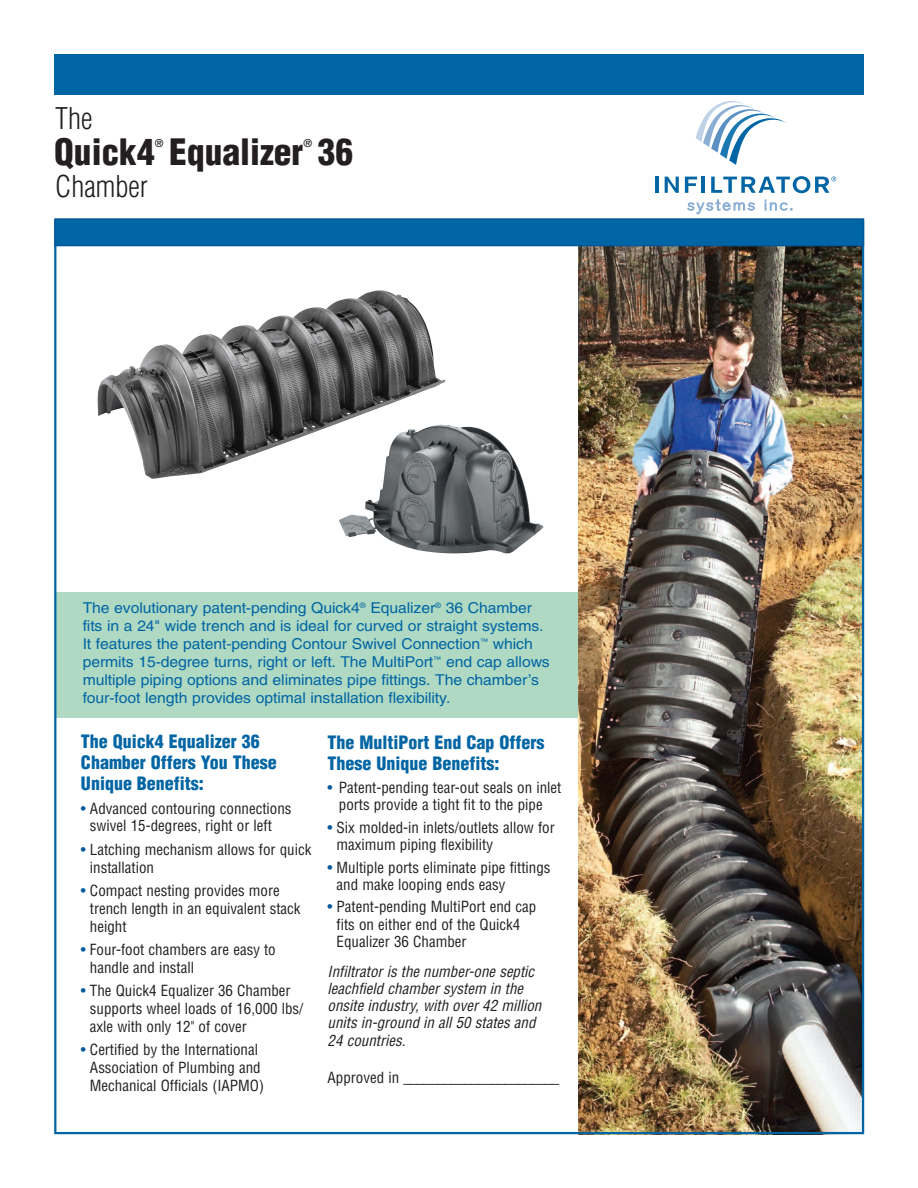
<style>
.page{position:relative;width:918px;height:1188px;background:#fff}
.page>*{position:absolute;margin:0;border:0;box-sizing:border-box;transform-origin:0 0}
.t1{font:900 condensed 35.55px "Helvetica";color:#231f20}
.t2{font:300 condensed 29.25px "Helvetica";color:#231f20}
.t3{font:900 condensed 18px/21px "Helvetica";color:#0065a4}
.t4{font:condensed 15px/17.9px "Helvetica";color:#231f20}
.t5{font:15px/18px "Helvetica";letter-spacing:-.005em;color:#0065a4;scale:1.05 1}
.t6{font:italic condensed 15px/17.2px "Helvetica";color:#231f20}
.t7{font:700 condensed 10.5px "Helvetica";color:#231f20}
.s1{color:#00599b}
</style>
<div class="page">
<div style="left:56px;top:592px;width:625px;height:126px;background:#afd9c2"></div>
<img style="left:579px;top:246px;width:282px;height:885px">
<div style="left:54px;top:54px;width:810px;height:41px;background:#0065a4"></div>
<hr style="left:655px;top:177px;width:3px;height:16px;background:#0065a4">
<svg style="left:665px;top:177px;width:14px;height:16px"></svg>
<svg style="left:685px;top:177px;width:12px;height:16px"></svg>
<hr style="left:702px;top:177px;width:3px;height:16px;background:#0065a4">
<svg style="left:696px;top:101px;width:90px;height:64px"></svg>
<svg style="left:687px;top:199px;width:68px;height:15px"></svg>
<svg style="left:765px;top:200px;width:27px;height:11px"></svg>
<svg style="left:711px;top:176px;width:125px;height:17px"></svg>
<div style="left:55px;top:219px;width:808px;height:27px;background:#0065a4"></div>
<div style="left:54px;top:218px;width:810px;height:28px;border:2px solid #00599b"></div>
<img style="left:97px;top:290px;width:348px;height:189px">
<img style="left:339px;top:425px;width:205px;height:129px">
<h2 class="t2" style="left:55px;top:101px;width:39px">The</h2>
<h1 class="t1" style="left:54px;top:132px;width:301px">Quick4 Equalizer 36</h1>
<p class="t7" style="left:155px;top:137px;width:10px">®</p>
<p class="t7" style="left:303px;top:137px;width:10px">®</p>
<h2 class="t2" style="left:55px;top:170px;width:94px">Chamber</h2>
<p class="t5" style="left:83px;top:600px;width:446px">The evolutionary patent-pending Quick4<sup>®</sup> Equalizer<sup>®</sup> 36 Chamber fits in a 24" wide trench and is ideal for curved or straight systems.<br>It features the patent-pending Contour Swivel Connection<sup>™</sup> which permits 15-degree turns, right or left. The MultiPort<sup>™</sup> end cap allows multiple piping options and eliminates pipe fittings. The chamber’s four-foot length provides optimal installation flexibility.</p>
<p class="t3" style="left:81px;top:732px;width:197px">The Quick4 Equalizer 36<br>Chamber Offers You These<br>Unique Benefits:</p>
<p class="t4" style="left:90px;top:800px;width:203px;text-indent:-9px"><span class="s1">•</span> Advanced contouring connections swivel 15-degrees, right or left</p>
<p class="t4" style="left:90px;top:841px;width:223px;text-indent:-9px"><span class="s1">•</span> Latching mechanism allows for quick installation</p>
<p class="t4" style="left:90px;top:882px;width:212px;text-indent:-9px"><span class="s1">•</span> Compact nesting provides more trench length in an equivalent stack height</p>
<p class="t4" style="left:90px;top:941px;width:187px;text-indent:-9px"><span class="s1">•</span> Four-foot chambers are easy to handle and install</p>
<p class="t4" style="left:90px;top:982px;width:215px;text-indent:-9px"><span class="s1">•</span> The Quick4 Equalizer 36 Chamber supports wheel loads of 16,000 lbs/ axle with only 12" of cover</p>
<p class="t4" style="left:81px;top:1041px;width:185px;text-align:center"><span class="s1">•</span> Certified by the International<br>Association of Plumbing and<br>Mechanical Officials (IAPMO)</p>
<p class="t3" style="left:328px;top:731px;width:218px;line-height:21.6px">The MultiPort End Cap Offers<br>These Unique Benefits:</p>
<p class="t4" style="left:328px;top:779px;width:235px;line-height:17.2px;text-align:center"><span class="s1">•</span> Patent-pending tear-out seals on inlet ports provide a tight fit to the pipe</p>
<p class="t4" style="left:337px;top:819px;width:220px;line-height:17.2px;text-indent:-9px"><span class="s1">•</span> Six molded-in inlets/outlets allow for maximum piping flexibility</p>
<p class="t4" style="left:337px;top:859px;width:215px;line-height:17.2px;text-indent:-9px"><span class="s1">•</span> Multiple ports eliminate pipe fittings and make looping ends easy</p>
<p class="t4" style="left:337px;top:899px;width:201px;line-height:17.2px;text-indent:-9px"><span class="s1">•</span> Patent-pending MultiPort end cap fits on either end of the Quick4<br>Equalizer 36 Chamber</p>
<p class="t6" style="left:328px;top:963px;width:215px">Infiltrator is the number-one septic leachfield chamber system in the onsite industry, with over 42 million units in-ground in all 50 states and<br>24 countries.</p>
<p class="t4" style="left:328px;top:1069px;width:233px">Approved in _______________________</p>
</div>
